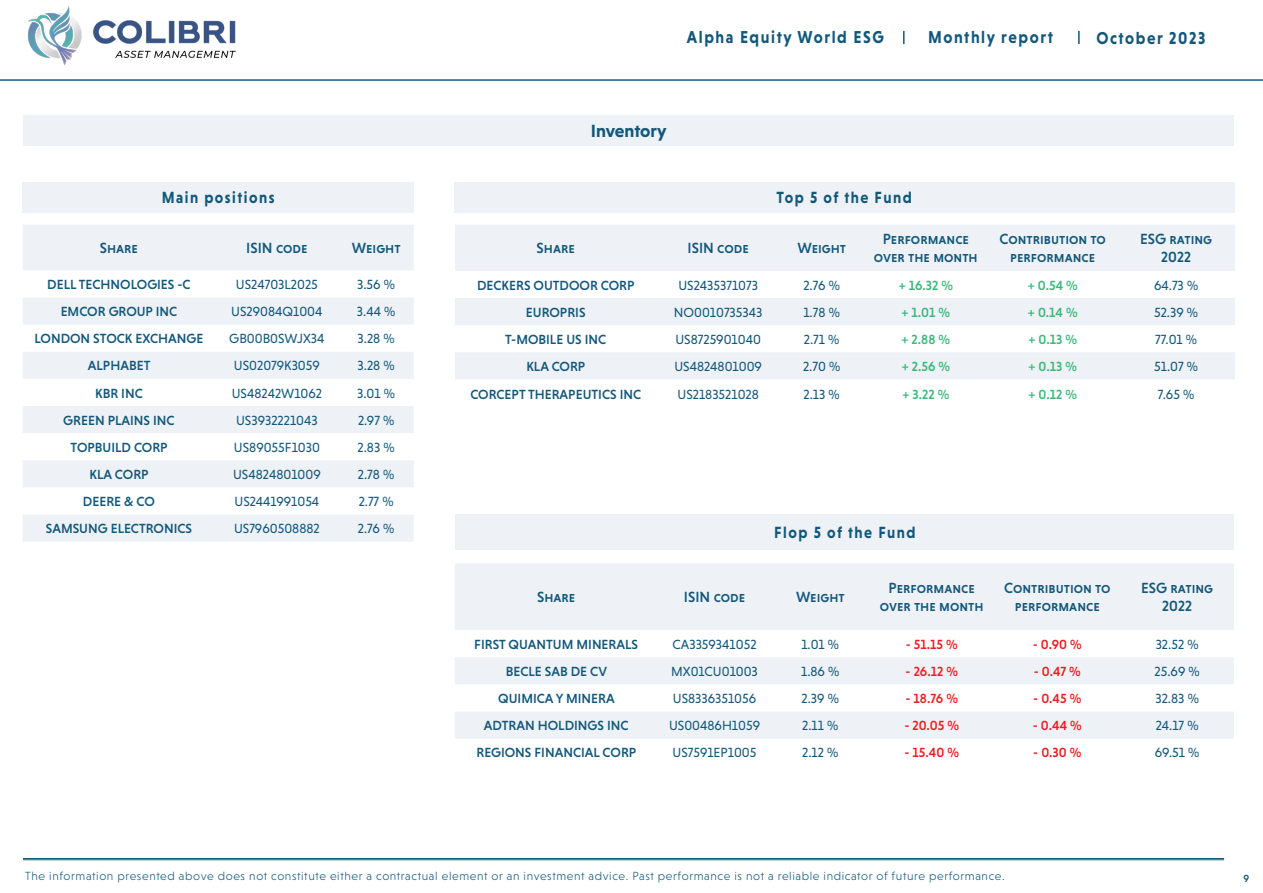
<style>
.page{position:relative;width:1263px;height:893px;background:#fff}
.page>*{position:absolute;margin:0;border:0;box-sizing:border-box;transform-origin:0 0}
.t1{font:700 18px "Niveau Grotesk";color:#13587b}
.t2{font:700 17.55px "Niveau Grotesk";letter-spacing:.1em;color:#13587b;scale:.9 1}
.t3{font:700 16.5px "Niveau Grotesk";letter-spacing:.1em;color:#13587b;scale:.9 1}
.t4{font:15px/18px "Niveau Grotesk Medium Small Caps";color:#13587b;text-align:center}
.t5{font:13.5px "Niveau Grotesk";color:#13587b}
.t6{font:500 13.5px "Niveau Grotesk";color:#13587b}
.t7{font:500 13.5px "Niveau Grotesk";color:#ee1d23}
.t8{font:500 13.5px "Niveau Grotesk";color:#39b97a}
.t9{font:300 12px "Niveau Grotesk";letter-spacing:.05em;color:#13587b}
.t10{font:500 10.5px "Niveau Grotesk";color:#13587b}
</style>
<div class="page">
<svg style="left:1078px;top:31px;width:2px;height:13px"></svg>
<img style="left:28px;top:5px;width:208px;height:60px">
<svg style="left:903px;top:31px;width:1px;height:13px"></svg>
<hr style="left:0;top:79px;width:1263px;height:2px;background:#13587b">
<div style="left:23px;top:115px;width:1211px;height:30px;background:#eef2f6"></div>
<hr style="left:23px;top:858px;width:1201px;height:1px;background:#13587b">
<hr style="left:23px;top:859px;width:1201px;height:1px;background:#13587b">
<div style="left:454px;top:182px;width:780px;height:30px;background:#eef2f6"></div>
<div style="left:456px;top:515px;width:778px;height:35px;background:#eef2f6"></div>
<div style="left:23px;top:182px;width:391px;height:30px;background:#eef2f6"></div>
<svg style="left:23px;top:225px;width:391px;height:317px;fill:#eef2f6"></svg>
<svg style="left:455px;top:225px;width:780px;height:154px;fill:#eef2f6"></svg>
<svg style="left:455px;top:563px;width:779px;height:176px;fill:#eef2f6"></svg>
<p class="t3" style="left:162px;top:188px;width:127px">Main positions</p>
<p class="t4" style="left:100px;top:239px;width:40px">Share</p>
<p class="t4" style="left:246px;top:239px;width:63px">ISIN code</p>
<p class="t4" style="left:352px;top:239px;width:50px">Weight</p>
<p class="t6" style="left:47px;top:277px;width:145px">DELL TECHNOLOGIES -C</p>
<p class="t5" style="left:236px;top:277px;width:83px">US24703L2025</p>
<p class="t5" style="left:357px;top:277px;width:39px">3.56 %</p>
<p class="t6" style="left:61px;top:304px;width:118px">EMCOR GROUP INC</p>
<p class="t5" style="left:231px;top:304px;width:93px">US29084Q1004</p>
<p class="t5" style="left:357px;top:304px;width:40px">3.44 %</p>
<p class="t6" style="left:34px;top:331px;width:171px">LONDON STOCK EXCHANGE</p>
<p class="t5" style="left:229px;top:331px;width:97px">GB00B0SWJX34</p>
<p class="t5" style="left:358px;top:331px;width:39px">3.28 %</p>
<p class="t6" style="left:88px;top:358px;width:64px">ALPHABET</p>
<p class="t5" style="left:234px;top:358px;width:87px">US02079K3059</p>
<p class="t5" style="left:358px;top:358px;width:39px">3.28 %</p>
<p class="t6" style="left:95px;top:385px;width:49px">KBR INC</p>
<p class="t5" style="left:232px;top:385px;width:92px">US48242W1062</p>
<p class="t5" style="left:357px;top:385px;width:39px">3.01 %</p>
<p class="t6" style="left:63px;top:412px;width:113px">GREEN PLAINS INC</p>
<p class="t5" style="left:236px;top:412px;width:83px">US3932221043</p>
<p class="t5" style="left:358px;top:412px;width:38px">2.97 %</p>
<p class="t6" style="left:71px;top:439px;width:99px">TOPBUILD CORP</p>
<p class="t5" style="left:234px;top:440px;width:87px">US89055F1030</p>
<p class="t5" style="left:358px;top:440px;width:39px">2.83 %</p>
<p class="t6" style="left:90px;top:467px;width:61px">KLA CORP</p>
<p class="t5" style="left:233px;top:467px;width:89px">US4824801009</p>
<p class="t5" style="left:358px;top:467px;width:38px">2.78 %</p>
<p class="t6" style="left:83px;top:494px;width:74px">DEERE &amp; CO</p>
<p class="t5" style="left:234px;top:494px;width:86px">US2441991054</p>
<p class="t5" style="left:359px;top:494px;width:36px">2.77 %</p>
<p class="t6" style="left:46px;top:521px;width:148px">SAMSUNG ELECTRONICS</p>
<p class="t5" style="left:234px;top:521px;width:87px">US7960508882</p>
<p class="t5" style="left:358px;top:521px;width:38px">2.76 %</p>
<p class="t2" style="left:687px;top:27px;width:220px">Alpha Equity World ESG</p>
<p class="t2" style="left:928px;top:27px;width:140px">Monthly report</p>
<p class="t2" style="left:1096px;top:28px;width:123px">October 2023</p>
<p class="t1" style="left:591px;top:120px;width:77px">Inventory</p>
<p class="t3" style="left:777px;top:188px;width:152px">Top 5 of the Fund</p>
<p class="t4" style="left:537px;top:239px;width:40px">Share</p>
<p class="t4" style="left:687px;top:239px;width:63px">ISIN code</p>
<p class="t4" style="left:797px;top:239px;width:50px">Weight</p>
<p class="t4" style="left:874px;top:230px;width:105px">Performance over the month</p>
<p class="t4" style="left:999px;top:230px;width:108px">Contribution to performance</p>
<p class="t4" style="left:1140px;top:230px;width:74px">ESG rating<br>2022</p>
<p class="t6" style="left:477px;top:277px;width:159px">DECKERS OUTDOOR CORP</p>
<p class="t5" style="left:678px;top:277px;width:81px">US2435371073</p>
<p class="t5" style="left:803px;top:277px;width:38px">2.76 %</p>
<p class="t8" style="left:899px;top:277px;width:56px">+ 16.32 %</p>
<p class="t8" style="left:1028px;top:277px;width:52px">+ 0.54 %</p>
<p class="t5" style="left:1154px;top:277px;width:46px">64.73 %</p>
<p class="t6" style="left:526px;top:304px;width:61px">EUROPRIS</p>
<p class="t5" style="left:674px;top:304px;width:90px">NO0010735343</p>
<p class="t5" style="left:803px;top:304px;width:38px">1.78 %</p>
<p class="t8" style="left:901px;top:304px;width:50px">+ 1.01 %</p>
<p class="t8" style="left:1028px;top:304px;width:51px">+ 0.14 %</p>
<p class="t5" style="left:1154px;top:304px;width:46px">52.39 %</p>
<p class="t6" style="left:505px;top:331px;width:103px">T-MOBILE US INC</p>
<p class="t5" style="left:675px;top:332px;width:87px">US8725901040</p>
<p class="t5" style="left:804px;top:332px;width:37px">2.71 %</p>
<p class="t8" style="left:901px;top:331px;width:50px">+ 2.88 %</p>
<p class="t8" style="left:1028px;top:331px;width:50px">+ 0.13 %</p>
<p class="t5" style="left:1155px;top:332px;width:44px">77.01 %</p>
<p class="t6" style="left:526px;top:359px;width:61px">KLA CORP</p>
<p class="t5" style="left:674px;top:359px;width:89px">US4824801009</p>
<p class="t5" style="left:803px;top:359px;width:39px">2.70 %</p>
<p class="t8" style="left:902px;top:359px;width:50px">+ 2.56 %</p>
<p class="t8" style="left:1028px;top:359px;width:50px">+ 0.13 %</p>
<p class="t5" style="left:1154px;top:359px;width:45px">51.07 %</p>
<p class="t6" style="left:470px;top:387px;width:172px">CORCEPT THERAPEUTICS INC</p>
<p class="t5" style="left:677px;top:387px;width:83px">US2183521028</p>
<p class="t5" style="left:803px;top:387px;width:38px">2.13 %</p>
<p class="t8" style="left:902px;top:387px;width:48px">+ 3.22 %</p>
<p class="t8" style="left:1028px;top:387px;width:50px">+ 0.12 %</p>
<p class="t5" style="left:1158px;top:387px;width:38px">7.65 %</p>
<p class="t3" style="left:774px;top:523px;width:158px">Flop 5 of the Fund</p>
<p class="t4" style="left:537px;top:588px;width:40px">Share</p>
<p class="t4" style="left:684px;top:588px;width:63px">ISIN code</p>
<p class="t4" style="left:796px;top:588px;width:50px">Weight</p>
<p class="t4" style="left:880px;top:579px;width:105px">Performance over the month</p>
<p class="t4" style="left:1004px;top:579px;width:108px">Contribution to performance</p>
<p class="t4" style="left:1141px;top:579px;width:74px">ESG rating<br>2022</p>
<p class="t6" style="left:474px;top:636px;width:165px">FIRST QUANTUM MINERALS</p>
<p class="t5" style="left:672px;top:636px;width:86px">CA3359341052</p>
<p class="t5" style="left:801px;top:636px;width:39px">1.01 %</p>
<p class="t7" style="left:906px;top:636px;width:54px">- 51.15 %</p>
<p class="t7" style="left:1033px;top:636px;width:50px">- 0.90 %</p>
<p class="t5" style="left:1156px;top:636px;width:44px">32.52 %</p>
<p class="t6" style="left:506px;top:663px;width:103px">BECLE SAB DE CV</p>
<p class="t5" style="left:671px;top:664px;width:88px">MX01CU01003</p>
<p class="t5" style="left:801px;top:664px;width:40px">1.86 %</p>
<p class="t7" style="left:905px;top:663px;width:54px">- 26.12 %</p>
<p class="t7" style="left:1034px;top:663px;width:49px">- 0.47 %</p>
<p class="t5" style="left:1154px;top:664px;width:47px">25.69 %</p>
<p class="t6" style="left:498px;top:691px;width:118px">QUIMICA Y MINERA</p>
<p class="t5" style="left:673px;top:691px;width:85px">US8336351056</p>
<p class="t5" style="left:801px;top:691px;width:39px">2.39 %</p>
<p class="t7" style="left:905px;top:691px;width:54px">- 18.76 %</p>
<p class="t7" style="left:1033px;top:691px;width:50px">- 0.45 %</p>
<p class="t5" style="left:1155px;top:691px;width:45px">32.83 %</p>
<p class="t6" style="left:484px;top:718px;width:146px">ADTRAN HOLDINGS INC</p>
<p class="t5" style="left:669px;top:718px;width:93px">US00486H1059</p>
<p class="t5" style="left:802px;top:718px;width:38px">2.11 %</p>
<p class="t7" style="left:904px;top:718px;width:56px">- 20.05 %</p>
<p class="t7" style="left:1033px;top:718px;width:50px">- 0.44 %</p>
<p class="t5" style="left:1156px;top:718px;width:44px">24.17 %</p>
<p class="t6" style="left:476px;top:745px;width:161px">REGIONS FINANCIAL CORP</p>
<p class="t5" style="left:673px;top:745px;width:85px">US7591EP1005</p>
<p class="t5" style="left:802px;top:745px;width:38px">2.12 %</p>
<p class="t7" style="left:904px;top:745px;width:56px">- 15.40 %</p>
<p class="t7" style="left:1033px;top:745px;width:50px">- 0.30 %</p>
<p class="t5" style="left:1155px;top:745px;width:46px">69.51 %</p>
<p class="t9" style="left:25px;top:869px;width:981px">The information presented above does not constitute either a contractual element or an investment advice. Past performance is not a reliable indicator of future performance.</p>
<p class="t10" style="left:1243px;top:872px;width:7px">9</p>
</div>
